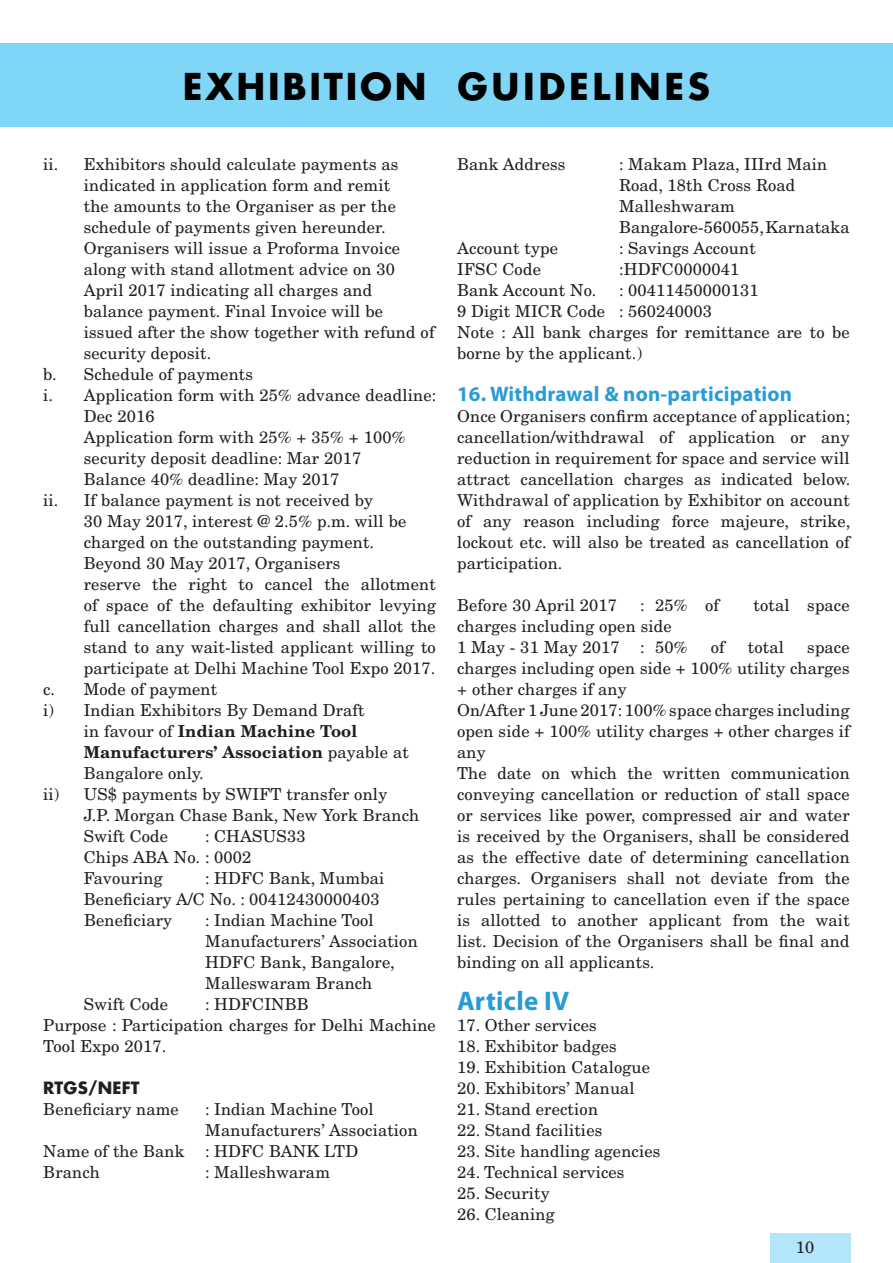
<style>
.page{position:relative;width:893px;height:1263px;background:#fff}
.page>*{position:absolute;margin:0;border:0;box-sizing:border-box;transform-origin:0 0}
.t1{font:700 36px "Futura";letter-spacing:.085em;color:#000}
.t2{font:700 27px "Myriad Pro";letter-spacing:.01em;color:#259bd7}
.Sub_Heading{font:700 21px "Myriad Pro";letter-spacing:.01em;color:#299cd7}
.Paragraph{font:16.5px/21px "New Century Schlbk LT Std";letter-spacing:.01em;color:#231f20}
.t3{font:700 16.5px "Futura";letter-spacing:.01em;color:#231f20}
.s1{font-weight:700}
</style>
<div class="page">
<div style="left:0;top:43px;width:893px;height:84px;background:#80d6f7"></div>
<div style="left:770px;top:1233px;width:80px;height:30px;background:#b3e6fa"></div>
<h1 class="t1" style="left:183px;top:61px;width:529px">EXHIBITION GUIDELINES</h1>
<p class="Paragraph" style="left:84px;top:153px;width:352px;text-indent:-41px">ii. Exhibitors should calculate payments as indicated in application form and remit<br>the amounts to the Organiser as per the schedule of payments given hereunder.<br>Organisers will issue a Proforma Invoice along with stand allotment advice on 30<br>April 2017 indicating all charges and balance payment. Final Invoice will be issued after the show together with refund of security deposit.</p>
<p class="Paragraph" style="left:43px;top:363px;width:211px">b. Schedule of payments</p>
<p class="Paragraph" style="left:84px;top:384px;width:354px;text-indent:-41px">i. Application form with 25% advance deadline:<br>Dec 2016</p>
<p class="Paragraph" style="left:84px;top:426px;width:323px">Application form with 25% + 35% + 100%</p>
<p class="Paragraph" style="left:84px;top:447px;width:279px">security deposit deadline: Mar 2017</p>
<p class="Paragraph" style="left:84px;top:468px;width:257px">Balance 40% deadline: May 2017</p>
<p class="Paragraph" style="left:43px;top:489px;width:331px">ii. If balance payment is not received by</p>
<p class="Paragraph" style="left:84px;top:510px;width:324px">30 May 2017, interest @ 2.5% p.m. will be</p>
<p class="Paragraph" style="left:84px;top:531px;width:292px">charged on the outstanding payment.</p>
<p class="Paragraph" style="left:84px;top:552px;width:354px">Beyond 30 May 2017, Organisers<br>reserve the right to cancel the allotment of space of the defaulting exhibitor levying full cancellation charges and shall allot the stand to any wait-listed applicant willing to participate at Delhi Machine Tool Expo 2017.</p>
<p class="Paragraph" style="left:43px;top:678px;width:176px">c. Mode of payment</p>
<p class="Paragraph" style="left:84px;top:699px;width:326px;text-indent:-41px">i) Indian Exhibitors By Demand Draft<br>in favour of <span class="s1">Indian Machine Tool<br>Manufacturers’ Association</span> payable at<br>Bangalore only.</p>
<p class="Paragraph" style="left:43px;top:783px;width:345px">ii) US$ payments by SWIFT transfer only</p>
<p class="Paragraph" style="left:84px;top:804px;width:337px">J.P. Morgan Chase Bank, New York Branch</p>
<p class="Paragraph" style="left:84px;top:825px;width:86px">Swift Code</p>
<p class="Paragraph" style="left:205px;top:825px;width:102px">: CHASUS33</p>
<p class="Paragraph" style="left:84px;top:846px;width:169px">Chips ABA No. : 0002</p>
<p class="Paragraph" style="left:84px;top:867px;width:80px">Favouring</p>
<p class="Paragraph" style="left:205px;top:867px;width:181px">: HDFC Bank, Mumbai</p>
<p class="Paragraph" style="left:84px;top:888px;width:298px">Beneficiary A/C No. : 00412430000403</p>
<p class="Paragraph" style="left:84px;top:909px;width:89px">Beneficiary</p>
<p class="Paragraph" style="left:205px;top:909px;width:214px">: Indian Machine Tool<br>Manufacturers’ Association</p>
<p class="Paragraph" style="left:205px;top:951px;width:191px">HDFC Bank, Bangalore,<br>Malleswaram Branch</p>
<p class="Paragraph" style="left:84px;top:993px;width:86px">Swift Code</p>
<p class="Paragraph" style="left:205px;top:993px;width:105px">: HDFCINBB</p>
<p class="Paragraph" style="left:43px;top:1014px;width:394px">Purpose : Participation charges for Delhi Machine<br>Tool Expo 2017.</p>
<p class="t3" style="left:43px;top:1076px;width:98px">RTGS/NEFT</p>
<p class="Paragraph" style="left:43px;top:1098px;width:137px">Beneficiary name</p>
<p class="Paragraph" style="left:205px;top:1098px;width:214px">: Indian Machine Tool<br>Manufacturers’ Association</p>
<p class="Paragraph" style="left:43px;top:1140px;width:143px">Name of the Bank</p>
<p class="Paragraph" style="left:205px;top:1140px;width:154px">: HDFC BANK LTD</p>
<p class="Paragraph" style="left:43px;top:1161px;width:58px">Branch</p>
<p class="Paragraph" style="left:205px;top:1161px;width:126px">: Malleshwaram</p>
<p class="Paragraph" style="left:457px;top:153px;width:110px">Bank Address</p>
<p class="Paragraph" style="left:619px;top:153px;width:210px">: Makam Plaza, IIIrd Main<br>Road, 18th Cross Road<br>Malleshwaram</p>
<p class="Paragraph" style="left:619px;top:216px;width:232px">Bangalore-560055, Karnataka</p>
<p class="Paragraph" style="left:457px;top:237px;width:102px">Account type</p>
<p class="Paragraph" style="left:619px;top:237px;width:138px">: Savings Account</p>
<p class="Paragraph" style="left:457px;top:258px;width:85px">IFSC Code</p>
<p class="Paragraph" style="left:619px;top:258px;width:122px">:HDFC0000041</p>
<p class="Paragraph" style="left:457px;top:279px;width:141px">Bank Account No.</p>
<p class="Paragraph" style="left:619px;top:279px;width:141px">: 00411450000131</p>
<p class="Paragraph" style="left:457px;top:300px;width:256px">9 Digit MICR Code : 560240003</p>
<p class="Paragraph" style="left:457px;top:321px;width:394px">Note : All bank charges for remittance are to be borne by the applicant.)</p>
<p class="Sub_Heading" style="left:457px;top:380px;width:337px">16. Withdrawal &amp; non-participation</p>
<p class="Paragraph" style="left:457px;top:405px;width:395px;text-align:justify">Once Organisers confirm acceptance of application; cancellation/withdrawal of application or any reduction in requirement for space and service will attract cancellation charges as indicated below.<br>Withdrawal of application by Exhibitor on account of any reason including force majeure, strike, lockout etc. will also be treated as cancellation of participation.</p>
<p class="Paragraph" style="left:457px;top:594px;width:161px">Before 30 April 2017</p>
<p class="Paragraph" style="left:640px;top:594px;width:80px">: 25% of</p>
<p class="Paragraph" style="left:754px;top:594px;width:98px">total space</p>
<p class="Paragraph" style="left:457px;top:615px;width:216px">charges including open side</p>
<p class="Paragraph" style="left:457px;top:636px;width:232px">1 May - 31 May 2017 : 50%</p>
<p class="Paragraph" style="left:711px;top:636px;width:15px">of</p>
<p class="Paragraph" style="left:748px;top:636px;width:38px">total</p>
<p class="Paragraph" style="left:457px;top:636px;width:394px;text-align:justify;text-indent:350px">space charges including open side + 100% utility charges + other charges if any</p>
<p class="Paragraph" style="left:457px;top:699px;width:394px;text-align:justify">On/After 1 June 2017: 100% space charges including open side + 100% utility charges + other charges if any</p>
<p class="Paragraph" style="left:457px;top:762px;width:394px;text-align:justify">The date on which the written communication conveying cancellation or reduction of stall space or services like power, compressed air and water is received by the Organisers, shall be considered as the effective date of determining cancellation charges. Organisers shall not deviate from the rules pertaining to cancellation even if the space is allotted to another applicant from the wait list. Decision of the Organisers shall be final and binding on all applicants.</p>
<p class="t2" style="left:457px;top:983px;width:114px">Article IV</p>
<p class="Paragraph" style="left:457px;top:1014px;width:141px">17. Other services</p>
<p class="Paragraph" style="left:457px;top:1035px;width:161px">18. Exhibitor badges</p>
<p class="Paragraph" style="left:457px;top:1056px;width:194px">19. Exhibition Catalogue</p>
<p class="Paragraph" style="left:457px;top:1077px;width:179px">20. Exhibitors’ Manual</p>
<p class="Paragraph" style="left:457px;top:1098px;width:142px">21. Stand erection</p>
<p class="Paragraph" style="left:457px;top:1119px;width:147px">22. Stand facilities</p>
<p class="Paragraph" style="left:457px;top:1140px;width:205px">23. Site handling agencies</p>
<p class="Paragraph" style="left:457px;top:1161px;width:169px">24. Technical services</p>
<p class="Paragraph" style="left:457px;top:1182px;width:94px">25. Security</p>
<p class="Paragraph" style="left:457px;top:1203px;width:99px">26. Cleaning</p>
<p class="Paragraph" style="left:796px;top:1236px;width:20px">10</p>
</div>
